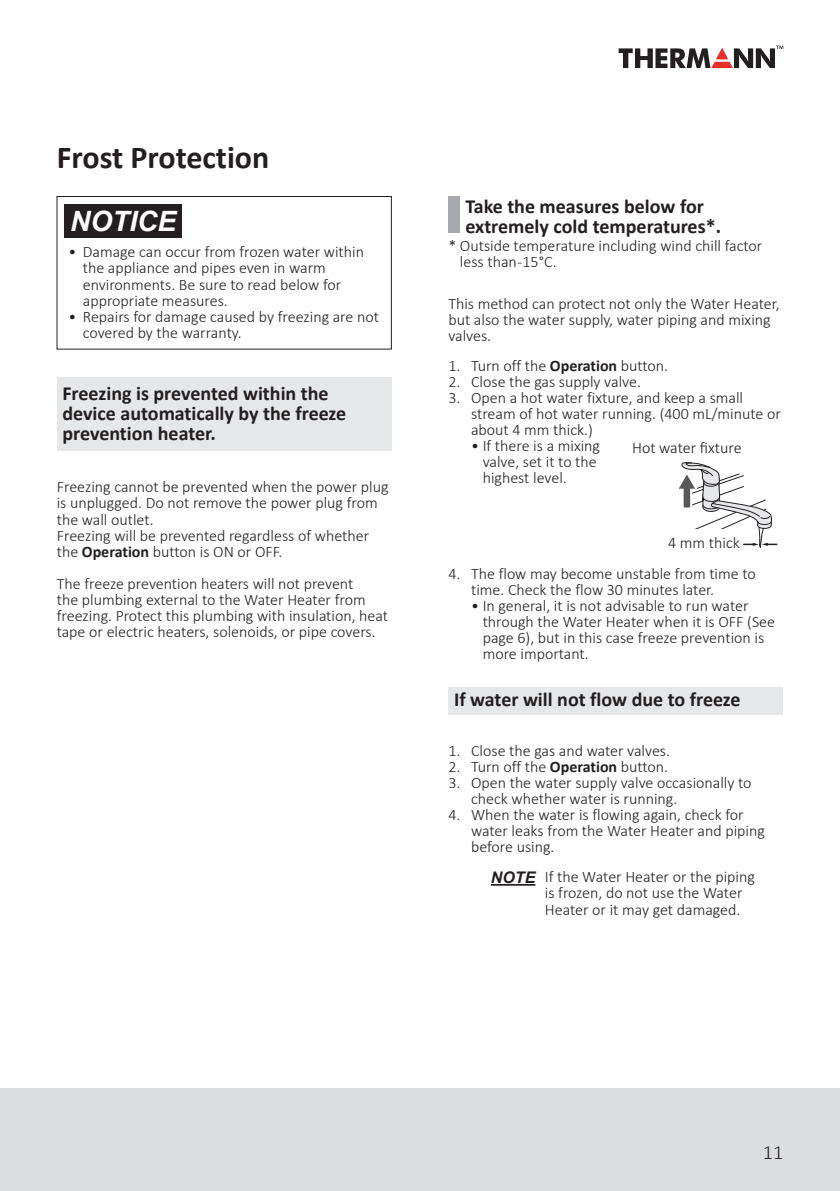
<style>
.page{position:relative;width:840px;height:1191px;background:#fff}
.page>*{position:absolute;margin:0;border:0;box-sizing:border-box;transform-origin:0 0}
.Title_Calibri_TH{font:700 32px "Calibri";color:#231f20}
.t1{font:italic 700 28px "Arial";color:#fff}
.Body_B{font:700 20px/20px "Calibri";color:#231f20}
.t2{font:300 20px "Calibri";color:#231f20}
.Body_L_8pt_tab_Proce{font:300 16px/16px "Calibri";color:#231f20}
.Body_L_8pt{font:300 16px/16px "Calibri";color:#231f20}
.Body_L_8pt_tab{font:300 16px/16px "Calibri";color:#231f20}
.t3{font:italic 700 16px "Arial";color:#231f20}
.s1{font-weight:700}
</style>
<div class="page">
<div style="left:0;top:1089px;width:839px;height:102px;background:#dcdddf"></div>
<svg style="left:618px;top:46px;width:164px;height:22px"></svg>
<div style="left:57px;top:196px;width:334px;height:153px;border:1px solid #231f20"></div>
<div style="left:64px;top:205px;width:118px;height:33px;background:#231f20"></div>
<div style="left:57px;top:378px;width:334px;height:73px;background:#e6e7e9"></div>
<div style="left:448px;top:196px;width:11px;height:37px;background:#a8a9ad"></div>
<div style="left:448px;top:687px;width:334px;height:28px;background:#e6e7e9"></div>
<hr style="left:490px;top:884px;width:45px;height:1px;background:#231f20">
<svg style="left:679px;top:462px;width:97px;height:86px"></svg>
<p class="Title_Calibri_TH" style="left:57px;top:135px;width:214px">Frost Protection</p>
<p class="t1" style="left:70px;top:203px;width:107px">NOTICE</p>
<p class="Body_L_8pt_tab" style="left:83px;top:244px;width:282px;text-indent:-14px">• Damage can occur from frozen water within the appliance and pipes even in warm environments. Be sure to read below for appropriate measures.</p>
<p class="Body_L_8pt_tab" style="left:83px;top:308px;width:297px;text-indent:-14px">• Repairs for damage caused by freezing are not covered by the warranty.</p>
<p class="Body_B" style="left:62px;top:383px;width:285px">Freezing is prevented within the device automatically by the freeze prevention heater.</p>
<p class="Body_L_8pt" style="left:57px;top:479px;width:333px">Freezing cannot be prevented when the power plug is unplugged. Do not remove the power plug from the wall outlet.</p>
<p class="Body_L_8pt" style="left:57px;top:527px;width:314px">Freezing will be prevented regardless of whether the <span class="s1">Operation</span> button is ON or OFF.</p>
<p class="Body_L_8pt" style="left:57px;top:575px;width:333px">The freeze prevention heaters will not prevent<br>the plumbing external to the Water Heater from freezing. Protect this plumbing with insulation, heat tape or electric heaters, solenoids, or pipe covers.</p>
<p class="Body_B" style="left:465px;top:196px;width:257px">Take the measures below for extremely cold temperatures*.</p>
<p class="Body_L_8pt" style="left:459px;top:238px;width:304px;text-indent:-12px">* Outside temperature including wind chill factor less than -15°C.</p>
<p class="Body_L_8pt" style="left:448px;top:295px;width:333px">This method can protect not only the Water Heater, but also the water supply, water piping and mixing valves.</p>
<p class="Body_L_8pt_tab_Proce" style="left:448px;top:357px;width:221px">1. Turn off the <span class="s1">Operation</span> button.</p>
<p class="Body_L_8pt_tab_Proce" style="left:448px;top:373px;width:194px">2. Close the gas supply valve.</p>
<p class="Body_L_8pt_tab_Proce" style="left:471px;top:389px;width:311px;text-indent:-23px">3. Open a hot water fixture, and keep a small stream of hot water running. (400 mL/minute or about 4 mm thick.)</p>
<p class="Body_L_8pt_tab_Proce" style="left:482px;top:437px;width:119px;text-indent:-12px">• If there is a mixing valve, set it to the highest level.</p>
<p class="Body_L_8pt" style="left:631px;top:439px;width:111px">Hot water fixture</p>
<p class="Body_L_8pt" style="left:667px;top:534px;width:73px">4 mm thick</p>
<p class="Body_L_8pt_tab_Proce" style="left:471px;top:565px;width:286px;text-indent:-23px">4. The flow may become unstable from time to time. Check the flow 30 minutes later.</p>
<p class="Body_L_8pt_tab_Proce" style="left:482px;top:597px;width:294px;text-indent:-12px">• In general, it is not advisable to run water through the Water Heater when it is OFF (See page 6), but in this case freeze prevention is more important.</p>
<p class="Body_B" style="left:454px;top:689px;width:288px">If water will not flow due to freeze</p>
<p class="Body_L_8pt_tab_Proce" style="left:448px;top:743px;width:223px">1. Close the gas and water valves.</p>
<p class="Body_L_8pt_tab_Proce" style="left:448px;top:759px;width:221px">2. Turn off the <span class="s1">Operation</span> button.</p>
<p class="Body_L_8pt_tab_Proce" style="left:471px;top:775px;width:282px;text-indent:-23px">3. Open the water supply valve occasionally to check whether water is running.</p>
<p class="Body_L_8pt_tab_Proce" style="left:471px;top:807px;width:295px;text-indent:-23px">4. When the water is flowing again, check for water leaks from the Water Heater and piping before using.</p>
<p class="t3" style="left:490px;top:867px;width:46px">NOTE</p>
<p class="Body_L_8pt" style="left:544px;top:869px;width:211px">If the Water Heater or the piping is frozen, do not use the Water<br>Heater or it may get damaged.</p>
<p class="t2" style="left:762px;top:1139px;width:22px">11</p>
</div>
